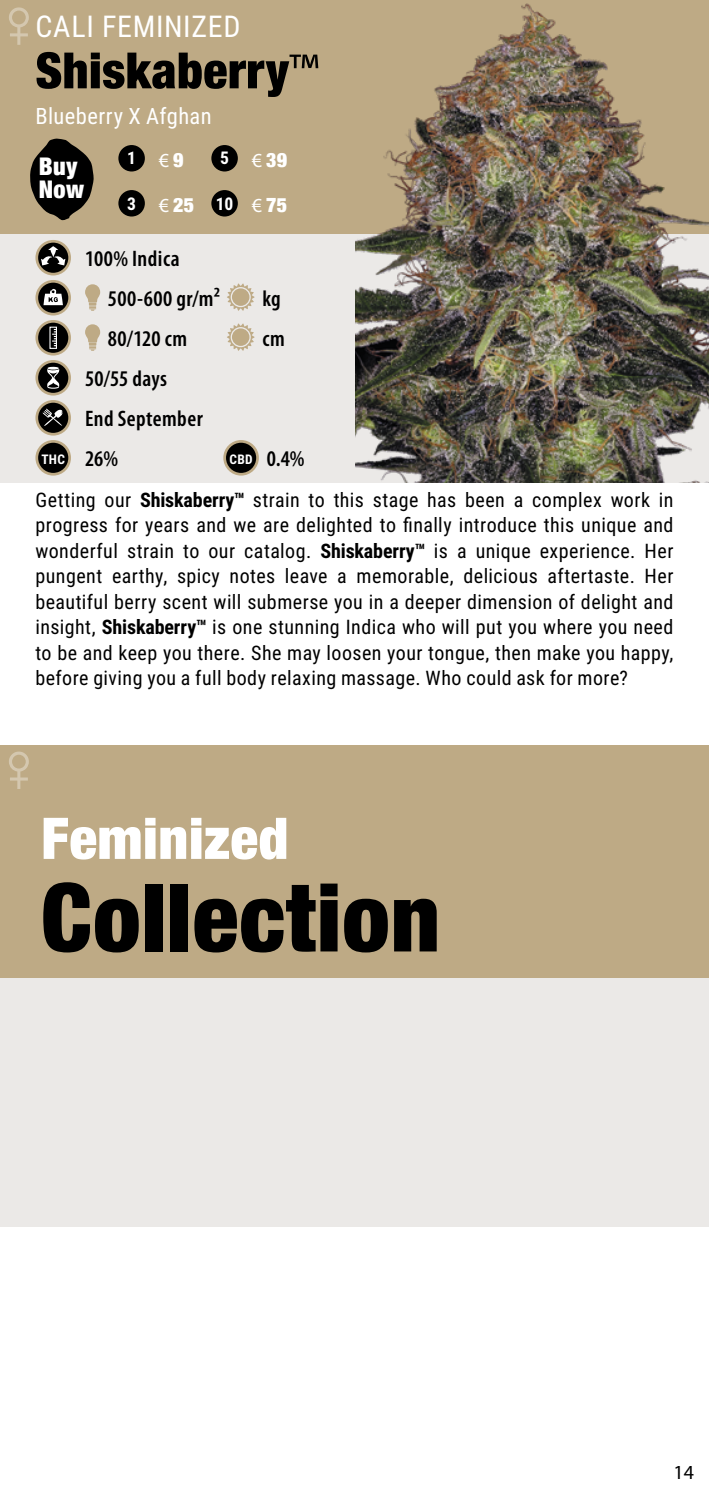
<style>
.page{position:relative;width:709px;height:1489px;background:#fff}
.page>*{position:absolute;margin:0;border:0;box-sizing:border-box;transform-origin:0 0}
.t1{font:900 condensed 95px "Helvetica Neue";letter-spacing:.01em;color:#000}
.t2{font:900 condensed 57.5px "Helvetica Neue";letter-spacing:.01em;color:#fff}
.t3{font:900 condensed 50px "Helvetica Neue";letter-spacing:.01em;color:#000}
.t4{font:30px "Roboto Condensed";letter-spacing:.02em;color:#fff}
.t5{font:900 condensed 24.25px/22.2px "Helvetica Neue";letter-spacing:.01em;color:#fff}
.t6{font:600 condensed 22.5px/40px "Myriad Pro";letter-spacing:.02em;color:#000}
.t7{font:22.5px "Roboto Condensed";letter-spacing:.02em;color:#fff}
.t8{font:20px/25.5px "Roboto Condensed";letter-spacing:.02em;color:#000;text-align:justify}
.t9{font:900 condensed 20px "Helvetica Neue";color:#fff}
.t10{font:20px "Myriad Pro";color:#000}
.t11{font:700 17.5px "Roboto Condensed";color:#fff}
.t12{font:700 13.25px "Roboto Condensed";color:#fff}
.s1{font-family:"Myriad Pro";font-weight:400;font-stretch:normal}
.s2{font-family:"Myriad Pro";font-weight:400;font-size:20px}
.s3{font-family:"Helvetica Neue";font-weight:900;font-stretch:condensed;font-size:20px}
.s4{font-family:"Roboto Condensed";font-weight:700;font-stretch:normal;font-size:17.5px}
.s5{font-family:"Myriad Pro";font-weight:600;font-stretch:condensed;font-size:22.5px;color:#000}
.s6{font-family:"Roboto Condensed";font-weight:700;font-stretch:normal;font-size:13.25px;color:#fff}
.s7{font-weight:700}
</style>
<div class="page">
<div style="left:0;top:0;width:709px;height:234px;background:#beaa85"></div>
<div style="left:0;top:744px;width:709px;height:234px;background:#beaa85"></div>
<div style="left:0;top:978px;width:709px;height:248px;background:#ebe9e7"></div>
<div style="left:0;top:234px;width:709px;height:248px;background:#ebe9e7"></div>
<img style="left:355px;top:3px;width:354px;height:479px">
<svg style="left:37px;top:241px;width:33px;height:33px"></svg>
<div style="left:35px;top:240px;width:36px;height:35px;border:3px solid #beaa85;border-radius:50%"></div>
<svg style="left:41px;top:246px;width:24px;height:19px"></svg>
<svg style="left:37px;top:281px;width:33px;height:33px"></svg>
<div style="left:35px;top:280px;width:36px;height:35px;border:3px solid #beaa85;border-radius:50%"></div>
<svg style="left:43px;top:287px;width:20px;height:18px"></svg>
<svg style="left:85px;top:284px;width:15px;height:27px"></svg>
<svg style="left:227px;top:283px;width:28px;height:28px"></svg>
<div style="left:232px;top:288px;width:17px;height:18px;background:#beaa85;border-radius:50%"></div>
<div style="left:37px;top:321px;width:33px;height:33px;background:#000;border-radius:50%"></div>
<div style="left:35px;top:320px;width:36px;height:35px;border:3px solid #beaa85;border-radius:50%"></div>
<div style="left:49px;top:326px;width:8px;height:23px;border:1px solid #fff"></div>
<svg style="left:52px;top:329px;width:4px;height:17px"></svg>
<svg style="left:85px;top:324px;width:15px;height:27px"></svg>
<svg style="left:227px;top:323px;width:28px;height:28px"></svg>
<div style="left:232px;top:328px;width:17px;height:18px;background:#beaa85;border-radius:50%"></div>
<svg style="left:37px;top:361px;width:33px;height:33px"></svg>
<div style="left:35px;top:360px;width:36px;height:35px;border:3px solid #beaa85;border-radius:50%"></div>
<svg style="left:47px;top:367px;width:13px;height:22px"></svg>
<svg style="left:37px;top:401px;width:33px;height:33px"></svg>
<div style="left:35px;top:400px;width:36px;height:35px;border:3px solid #beaa85;border-radius:50%"></div>
<svg style="left:42px;top:405px;width:25px;height:21px"></svg>
<div style="left:37px;top:441px;width:33px;height:33px;background:#000;border-radius:50%"></div>
<div style="left:35px;top:440px;width:36px;height:35px;border:3px solid #beaa85;border-radius:50%"></div>
<div style="left:225px;top:441px;width:32px;height:33px;background:#000;border-radius:50%"></div>
<div style="left:223px;top:440px;width:36px;height:35px;border:3px solid #beaa85;border-radius:50%"></div>
<div style="left:118px;top:145px;width:27px;height:26px;background:#000;border-radius:50%"></div>
<div style="left:118px;top:190px;width:27px;height:26px;background:#000;border-radius:50%"></div>
<div style="left:211px;top:145px;width:27px;height:26px;background:#000;border-radius:50%"></div>
<div style="left:211px;top:190px;width:27px;height:26px;background:#000;border-radius:50%"></div>
<svg style="left:9px;top:7px;width:20px;height:38px"></svg>
<svg style="left:9px;top:751px;width:20px;height:38px"></svg>
<svg style="left:30px;top:138px;width:64px;height:82px"></svg>
<h3 class="t4" style="left:35px;top:5px;width:206px">CALI FEMINIZED</h3>
<h3 class="t3" style="left:35px;top:29px;width:285px">Shiskaberry<span class="s1">™</span></h3>
<p class="t7" style="left:35px;top:100px;width:178px">Blueberry X Afghan</p>
<p class="t5" style="left:39px;top:154px;width:47px">Buy<br>Now</p>
<p class="t11" style="left:127px;top:146px;width:58px">1 <span class="s2">€</span> <span class="s3">9</span></p>
<p class="t9" style="left:127px;top:188px;width:68px"><span class="s4">3</span> <span class="s1">€</span> 25</p>
<p class="t9" style="left:220px;top:143px;width:68px"><span class="s4">5</span> <span class="s1">€</span> 39</p>
<p class="t11" style="left:216px;top:191px;width:73px">10 <span class="s2">€</span> <span class="s3">75</span></p>
<p class="t6" style="left:108px;top:238px;width:113px;text-indent:-23px">100% Indica<br>500-600 gr/m²</p>
<p class="t6" style="left:262px;top:278px;width:20px">kg</p>
<p class="t6" style="left:108px;top:318px;width:81px">80/120 cm</p>
<p class="t6" style="left:262px;top:318px;width:24px">cm</p>
<p class="t6" style="left:85px;top:358px;width:119px">50/55 days<br>End September</p>
<p class="t12" style="left:41px;top:449px;width:78px">THC <span class="s5">26%</span></p>
<p class="t6" style="left:229px;top:438px;width:77px"><span class="s6">CBD</span> 0.4%</p>
<p class="t8" style="left:35px;top:486px;width:639px">Getting our <span class="s7">Shiskaberry™</span> strain to this stage has been a complex work in progress for years and we are delighted to finally introduce this unique and wonderful strain to our catalog. <span class="s7">Shiskaberry™</span> is a unique experience. Her pungent earthy, spicy notes leave a memorable, delicious aftertaste. Her beautiful berry scent will submerse you in a deeper dimension of delight and insight, <span class="s7">Shiskaberry™</span> is one stunning Indica who will put you where you need to be and keep you there. She may loosen your tongue, then make you happy, before giving you a full body relaxing massage. Who could ask for more?</p>
<h2 class="t2" style="left:41px;top:791px;width:249px">Feminized</h2>
<h1 class="t1" style="left:41px;top:839px;width:400px">Collection</h1>
<p class="t10" style="left:673px;top:1459px;width:22px">14</p>
</div>
